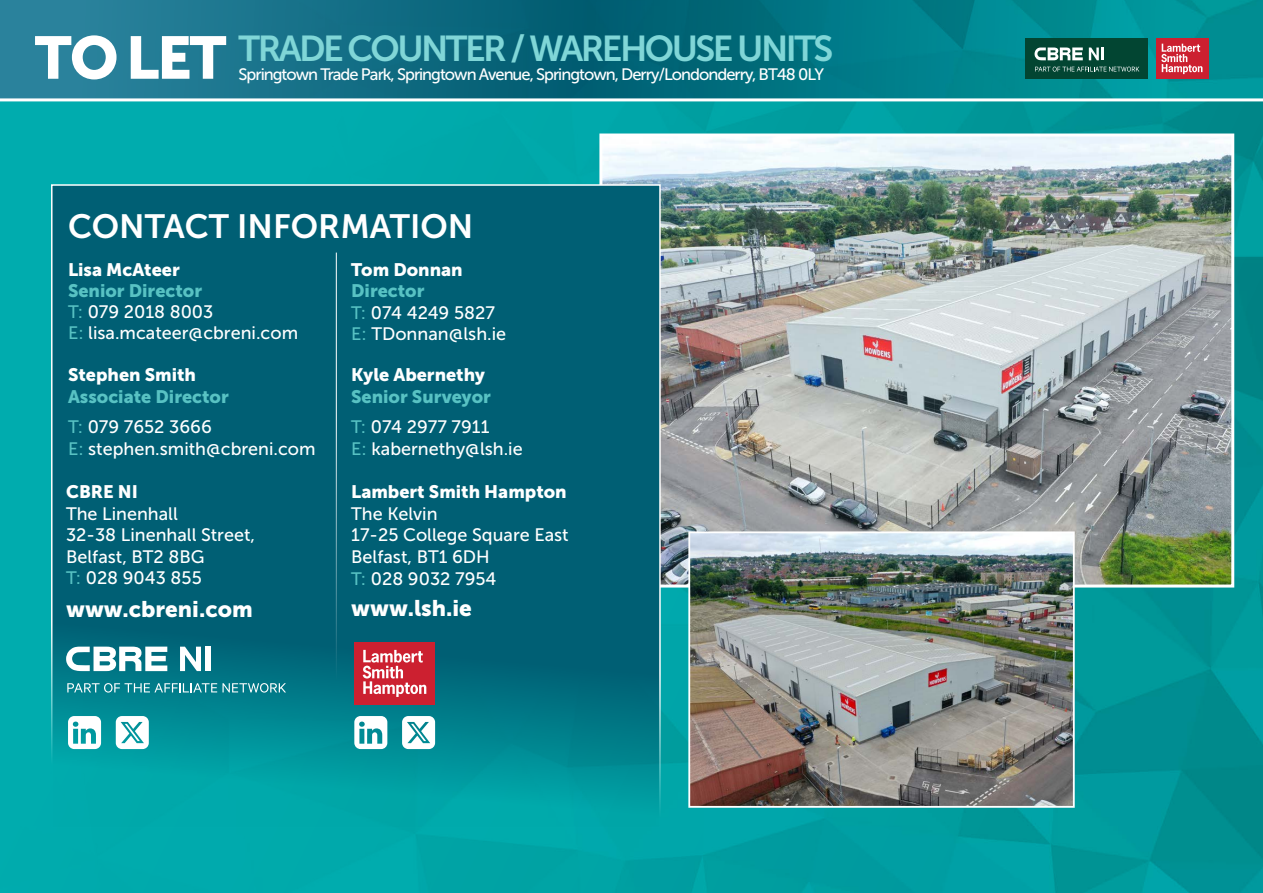
<style>
.page{position:relative;width:1263px;height:893px;background:#fff}
.page>*{position:absolute;margin:0;border:0;box-sizing:border-box;transform-origin:0 0}
.t1{font:35.85px "Museo Sans 700";letter-spacing:-.07em;color:#80d6d7}
.t2{font:33.6px "Museo Sans 700";color:#fff}
.t3{font:22.5px "Museo Sans 900";color:#fff}
.t4{font:18px/21.6px "Museo Sans 500";color:#fff}
.t5{font:18px "Museo Sans 900";color:#fff}
.t6{font:18px "Museo Sans 900";color:#58c2c3}
.t7{font:16.5px "Museo Sans 500";letter-spacing:-.06em;color:#fff}
.s1{font-family:"Museo Sans 900";font-size:59.7px;color:#fff}
.s2{color:#58c2c3}
</style>
<div class="page">
<img style="left:0;top:101px;width:1263px;height:792px">
<img style="left:603px;top:138px;width:627px;height:445px">
<img style="left:691px;top:534px;width:381px;height:271px">
<div style="left:688px;top:531px;width:387px;height:277px;border:2px solid #fff"></div>
<svg style="left:0;top:0;width:1263px;height:98px;background:#0b7788"></svg>
<svg style="left:51px;top:184px;width:610px;height:644px;background:#016b7d"></svg>
<hr style="left:336px;top:253px;width:1px;height:464px;background:#fff">
<svg style="left:180px;top:647px;width:21px;height:24px"></svg>
<div style="left:206px;top:647px;width:5px;height:24px;background:#fff"></div>
<svg style="left:66px;top:647px;width:101px;height:24px"></svg>
<svg style="left:67px;top:683px;width:219px;height:10px;background:#46a0aa"></svg>
<svg style="left:68px;top:716px;width:33px;height:33px"></svg>
<svg style="left:354px;top:716px;width:33px;height:33px"></svg>
<svg style="left:116px;top:716px;width:33px;height:33px"></svg>
<svg style="left:402px;top:716px;width:33px;height:33px"></svg>
<div style="left:354px;top:642px;width:81px;height:63px;background:#cc2030"></div>
<svg style="left:363px;top:650px;width:63px;height:47px"></svg>
<div style="left:1156px;top:39px;width:52px;height:40px;background:#cc2030"></div>
<svg style="left:1161px;top:44px;width:41px;height:30px"></svg>
<div style="left:1026px;top:39px;width:122px;height:40px;background:#024532"></div>
<svg style="left:1089px;top:48px;width:14px;height:12px"></svg>
<svg style="left:1034px;top:48px;width:49px;height:12px"></svg>
<svg style="left:1035px;top:67px;width:104px;height:5px"></svg>
<h1 class="t1" style="left:35px;top:29px;width:800px"><span class="s1">TO LET</span> TRADE COUNTER / WAREHOUSE UNITS</h1>
<p class="t7" style="left:239px;top:65px;width:587px">Springtown Trade Park, Springtown Avenue, Springtown, Derry/Londonderry, BT48 0LY</p>
<h2 class="t2" style="left:68px;top:207px;width:407px">CONTACT INFORMATION</h2>
<p class="t5" style="left:68px;top:259px;width:113px">Lisa McAteer</p>
<p class="t6" style="left:68px;top:280px;width:136px">Senior Director</p>
<p class="t4" style="left:68px;top:301px;width:232px;line-height:21px"><span class="s2">T:</span> 079 2018 8003<br><span class="s2">E:</span> lisa.mcateer@cbreni.com</p>
<p class="t5" style="left:351px;top:259px;width:113px">Tom Donnan</p>
<p class="t6" style="left:351px;top:281px;width:75px">Director</p>
<p class="t4" style="left:351px;top:302px;width:156px"><span class="s2">T:</span> 074 4249 5827<br><span class="s2">E:</span> TDonnan@lsh.ie</p>
<p class="t5" style="left:68px;top:365px;width:129px">Stephen Smith</p>
<p class="t6" style="left:68px;top:386px;width:162px">Associate Director</p>
<p class="t4" style="left:68px;top:416px;width:249px"><span class="s2">T:</span> 079 7652 3666<br><span class="s2">E:</span> stephen.smith@cbreni.com</p>
<p class="t5" style="left:66px;top:482px;width:73px">CBRE NI</p>
<p class="t4" style="left:66px;top:503px;width:190px">The Linenhall<br>32-38 Linenhall Street,<br>Belfast, BT2 8BG<br><span class="s2">T:</span> 028 9043 855</p>
<p class="t3" style="left:66px;top:596px;width:188px">www.cbreni.com</p>
<p class="t5" style="left:351px;top:365px;width:135px">Kyle Abernethy</p>
<p class="t6" style="left:351px;top:386px;width:141px">Senior Surveyor</p>
<p class="t4" style="left:351px;top:416px;width:173px"><span class="s2">T:</span> 074 2977 7911<br><span class="s2">E:</span> kabernethy@lsh.ie</p>
<p class="t5" style="left:351px;top:482px;width:217px">Lambert Smith Hampton</p>
<p class="t4" style="left:351px;top:503px;width:219px">The Kelvin<br>17-25 College Square East<br>Belfast, BT1 6DH<br><span class="s2">T:</span> 028 9032 7954</p>
<p class="t3" style="left:351px;top:596px;width:122px">www.lsh.ie</p>
</div>
